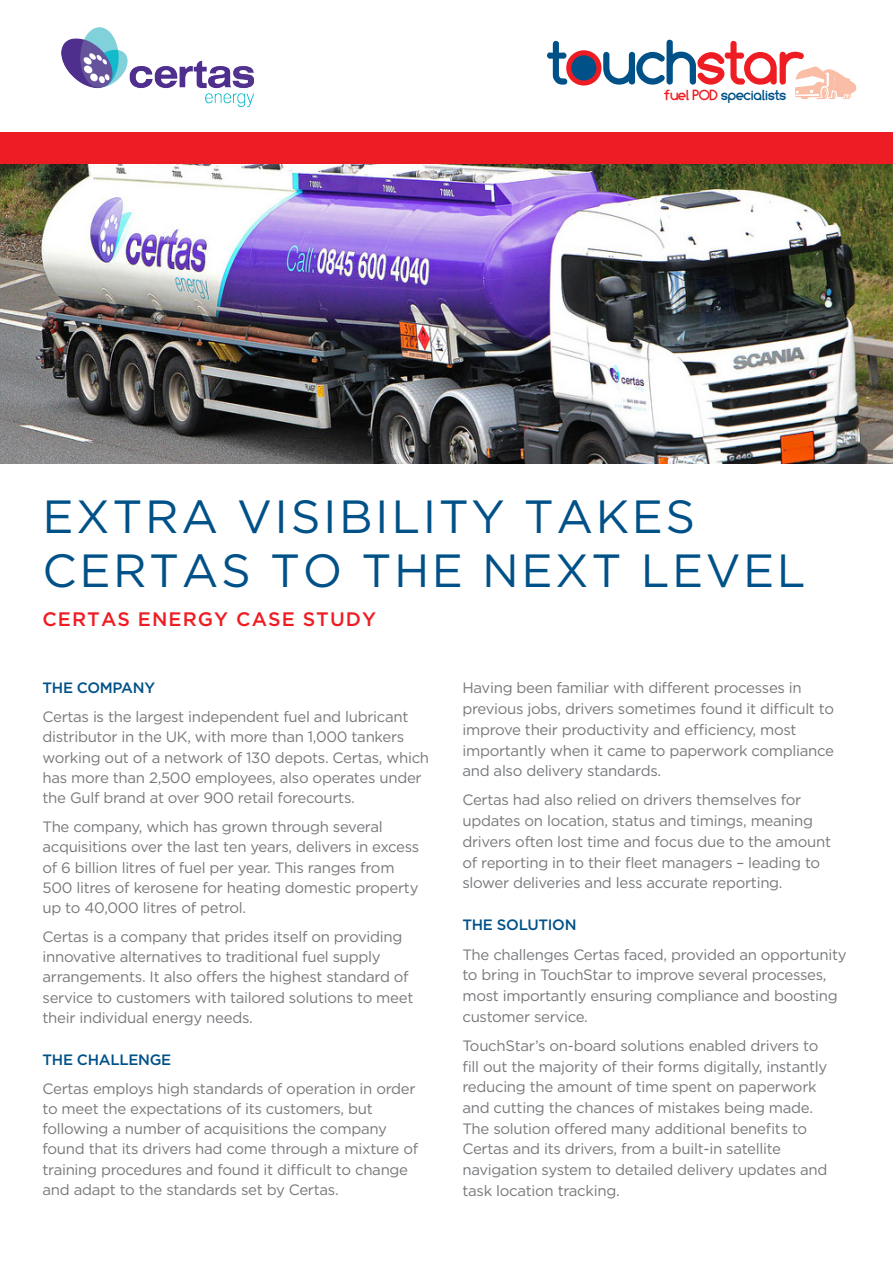
<style>
.page{position:relative;width:893px;height:1263px;background:#fff}
.page>*{position:absolute;margin:0;border:0;box-sizing:border-box;transform-origin:0 0}
.t1{font:46.5px "Gotham";letter-spacing:.055em;color:#005187}
.t2{font:500 19.5px "Gotham";letter-spacing:.055em;color:#ee1d23}
.t3{font:15px/20.7px "Gotham";letter-spacing:-.02em;color:#76787b}
.t4{font:500 15px "Gotham";letter-spacing:-.02em;color:#005187}
.t5{font:700 14.4px "Comfortaa";letter-spacing:-.01em;color:#005187}
.s1{color:#ee1d23}
</style>
<div class="page">
<img style="left:0;top:164px;width:893px;height:299px">
<div style="left:0;top:132px;width:893px;height:32px;background:#ee1d23"></div>
<svg style="left:547px;top:40px;width:309px;height:59px"></svg>
<img style="left:61px;top:28px;width:192px;height:78px">
<p class="t5" style="left:664px;top:87px;width:124px"><span class="s1">fuel POD</span> specialists</p>
<p class="t1" style="left:43px;top:487px;width:654px">EXTRA VISIBILITY TAKES</p>
<p class="t1" style="left:43px;top:541px;width:765px">CERTAS TO THE NEXT LEVEL</p>
<p class="t2" style="left:43px;top:607px;width:335px">CERTAS ENERGY CASE STUDY</p>
<p class="t4" style="left:43px;top:678px;width:114px">THE COMPANY</p>
<p class="t3" style="left:43px;top:706px;width:388px;line-height:20.2px">Certas is the largest independent fuel and lubricant distributor in the UK, with more than 1,000 tankers working out of a network of 130 depots. Certas, which has more than 2,500 employees, also operates under the Gulf brand at over 900 retail forecourts.</p>
<p class="t3" style="left:43px;top:816px;width:378px;line-height:20.2px">The company, which has grown through several acquisitions over the last ten years, delivers in excess of 6 billion litres of fuel per year. This ranges from 500 litres of kerosene for heating domestic property up to 40,000 litres of petrol.</p>
<p class="t3" style="left:43px;top:926px;width:372px;line-height:20.2px">Certas is a company that prides itself on providing innovative alternatives to traditional fuel supply arrangements. It also offers the highest standard of service to customers with tailored solutions to meet their individual energy needs.</p>
<p class="t4" style="left:43px;top:1050px;width:130px">THE CHALLENGE</p>
<p class="t3" style="left:43px;top:1078px;width:377px;line-height:20.2px">Certas employs high standards of operation in order to meet the expectations of its customers, but following a number of acquisitions the company found that its drivers had come through a mixture of training procedures and found it difficult to change and adapt to the standards set by Certas.</p>
<p class="t3" style="left:462px;top:677px;width:373px">Having been familiar with different processes in previous jobs, drivers sometimes found it difficult to improve their productivity and efficiency, most importantly when it came to paperwork compliance and also delivery standards.</p>
<p class="t3" style="left:462px;top:789px;width:370px">Certas had also relied on drivers themselves for updates on location, status and timings, meaning drivers often lost time and focus due to the amount of reporting in to their fleet managers – leading to slower deliveries and less accurate reporting.</p>
<p class="t4" style="left:462px;top:915px;width:116px">THE SOLUTION</p>
<p class="t3" style="left:462px;top:943px;width:386px">The challenges Certas faced, provided an opportunity to bring in TouchStar to improve several processes, most importantly ensuring compliance and boosting customer service.</p>
<p class="t3" style="left:462px;top:1035px;width:366px">TouchStar’s on-board solutions enabled drivers to fill out the majority of their forms digitally, instantly reducing the amount of time spent on paperwork and cutting the chances of mistakes being made.<br>The solution offered many additional benefits to Certas and its drivers, from a built-in satellite navigation system to detailed delivery updates and task location tracking.</p>
</div>
